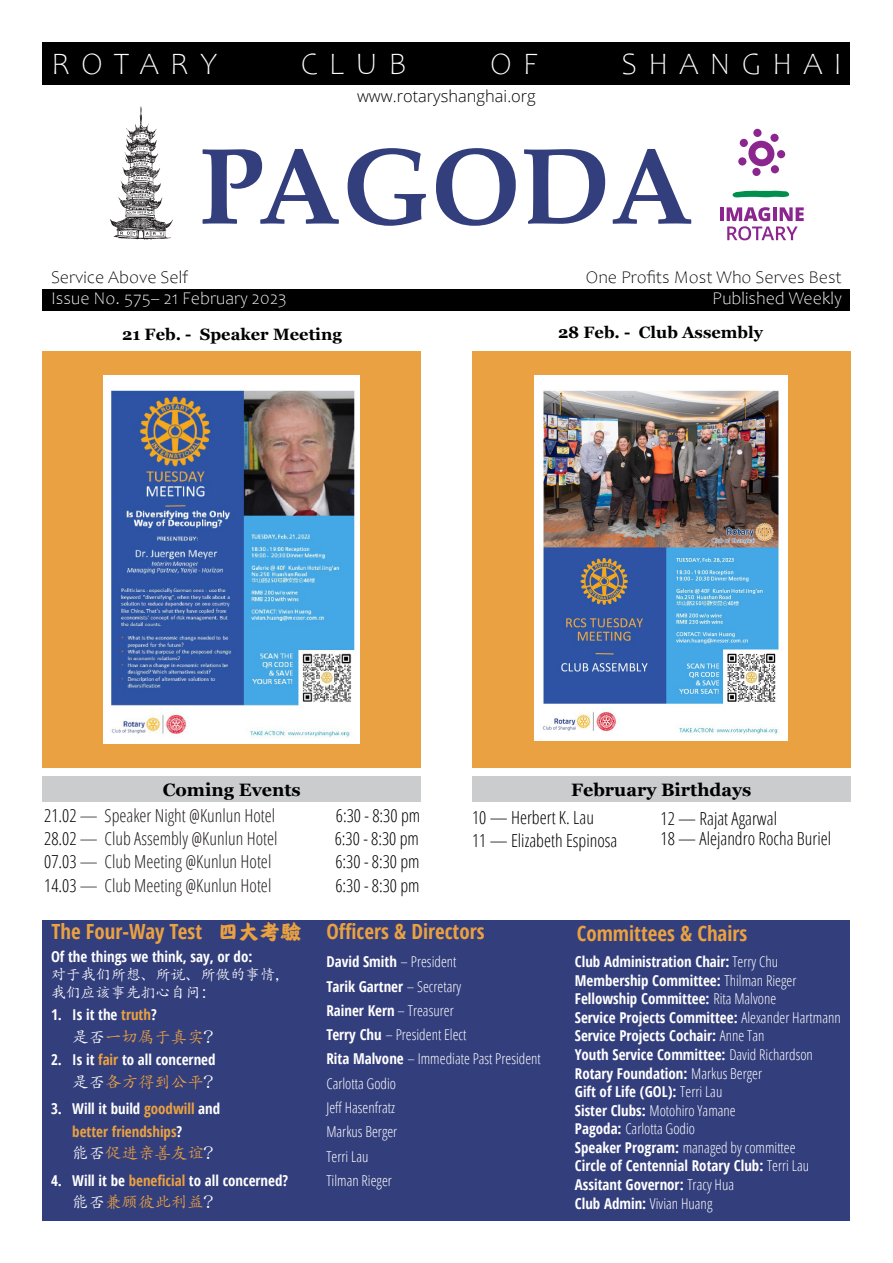
<style>
.page{position:relative;width:893px;height:1263px;background:#fff}
.page>*{position:absolute;margin:0;border:0;box-sizing:border-box;transform-origin:0 0}
.t1{font:700 107.55px "Palatino Linotype";color:#333e7c}
.t2{font:300 31.35px "Candara";letter-spacing:.35em;color:#fff}
.t3{font:700 20.85px "Open Sans Condensed";color:#eaa141}
.event_indented_tabbe{font:300 18px "Open Sans Condensed";color:#231f20}
.event_indented_tabbe-2{font:300 18px "Open Sans Condensed";color:#000}
.candara_black_12{font:300 18px "Candara";color:#000}
.t4{font:300 18px "Candara";color:#fff}
.Georgia_black_12{font:700 18px "Georgia";color:#000}
.Georgia_black_12-2{font:700 16.5px "Georgia";color:#000}
.t5{font:16.5px "Adobe Kaiti Std";color:#eaa141}
.open_black_12{font:300 16.5px "Open Sans";color:#000}
.off__dir__com_Strong{font:700 15px/18px "Open Sans Condensed";color:#fff}
.off__dir__com_Strong-2{font:300 15px "Open Sans Condensed";color:#fff}
.t6{font:700 15px/22.4px "Open Sans Condensed";color:#eaa141}
.s1{color:#000}
.s2{font-family:"HY Tang Mei Ren F";font-weight:400}
.s3{font-weight:300}
.s4{font-weight:700}
.s5{font-family:"Adobe Kaiti Std";font-weight:400}
.s6{color:#eaa141}
.s7{color:#fff}
</style>
<div class="page">
<svg style="left:110px;top:106px;width:63px;height:133px"></svg>
<hr style="left:720px;top:207px;width:4px;height:14px;background:#8c268f">
<svg style="left:727px;top:207px;width:77px;height:33px"></svg>
<svg style="left:748px;top:141px;width:27px;height:25px"></svg>
<svg style="left:738px;top:157px;width:9px;height:9px"></svg>
<div style="left:740px;top:139px;width:8px;height:8px;background:#8c268f;border-radius:50%"></div>
<div style="left:753px;top:129px;width:9px;height:8px;background:#8c268f;border-radius:50%"></div>
<div style="left:770px;top:134px;width:9px;height:8px;background:#8c268f;border-radius:50%"></div>
<div style="left:777px;top:150px;width:8px;height:8px;background:#8c268f;border-radius:50%"></div>
<div style="left:771px;top:165px;width:8px;height:8px;background:#8c268f;border-radius:50%"></div>
<div style="left:752px;top:168px;width:9px;height:8px;background:#8c268f;border-radius:50%"></div>
<svg style="left:732px;top:191px;width:57px;height:6px"></svg>
<div style="left:43px;top:920px;width:807px;height:300px;background:#333e7c"></div>
<div style="left:43px;top:776px;width:378px;height:26px;background:#cbccce"></div>
<div style="left:472px;top:776px;width:378px;height:26px;background:#cbccce"></div>
<div style="left:43px;top:43px;width:807px;height:42px;background:#000"></div>
<div style="left:43px;top:289px;width:807px;height:21px;background:#000"></div>
<div style="left:472px;top:351px;width:378px;height:417px;background:#eaa141"></div>
<div style="left:42px;top:351px;width:379px;height:417px;background:#eaa141"></div>
<img style="left:104px;top:375px;width:255px;height:369px">
<img style="left:535px;top:375px;width:253px;height:365px">
<p class="t2" style="left:51px;top:46px;width:168px">ROTARY</p>
<p class="t2" style="left:301px;top:46px;width:107px">CLUB</p>
<p class="t2" style="left:490px;top:46px;width:49px">O F</p>
<p class="t2" style="left:621px;top:46px;width:222px">SHANGHAI</p>
<p class="open_black_12" style="left:357px;top:85px;width:180px">www.rotaryshanghai.org</p>
<p class="t1" style="left:199px;top:111px;width:496px">PAGODA</p>
<p class="candara_black_12" style="left:51px;top:268px;width:139px">Service Above Self</p>
<p class="candara_black_12" style="left:586px;top:268px;width:257px">One Profits Most Who Serves Best</p>
<p class="t4" style="left:51px;top:288px;width:237px">Issue No. 575– 21 February 2023</p>
<p class="t4" style="left:712px;top:289px;width:131px">Published Weekly</p>
<p class="Georgia_black_12-2" style="left:122px;top:321px;width:221px">21 Feb. - Speaker Meeting</p>
<p class="Georgia_black_12-2" style="left:558px;top:320px;width:207px">28 Feb. - Club Assembly</p>
<p class="Georgia_black_12" style="left:163px;top:776px;width:140px">Coming Events</p>
<p class="Georgia_black_12" style="left:571px;top:776px;width:182px">February Birthdays</p>
<p class="event_indented_tabbe-2" style="left:472px;top:805px;width:123px">10 — Herbert K. Lau</p>
<p class="event_indented_tabbe-2" style="left:472px;top:829px;width:147px">11 — Elizabeth Espinosa</p>
<p class="event_indented_tabbe" style="left:44px;top:803px;width:233px"><span class="s1">21.02</span> — Speaker Night @Kunlun Hotel</p>
<p class="event_indented_tabbe-2" style="left:336px;top:803px;width:86px">6:30 - 8:30 pm</p>
<p class="event_indented_tabbe" style="left:44px;top:826px;width:235px"><span class="s1">28.02</span> — Club Assembly @Kunlun Hotel</p>
<p class="event_indented_tabbe-2" style="left:335px;top:826px;width:86px">6:30 - 8:30 pm</p>
<p class="event_indented_tabbe" style="left:44px;top:850px;width:229px"><span class="s1">07.03</span> — Club Meeting @Kunlun Hotel</p>
<p class="event_indented_tabbe-2" style="left:335px;top:850px;width:86px">6:30 - 8:30 pm</p>
<p class="event_indented_tabbe" style="left:44px;top:873px;width:229px"><span class="s1">14.03</span> — Club Meeting @Kunlun Hotel</p>
<p class="event_indented_tabbe-2" style="left:335px;top:873px;width:86px">6:30 - 8:30 pm</p>
<p class="event_indented_tabbe-2" style="left:660px;top:806px;width:118px">12 — Rajat Agarwal</p>
<p class="event_indented_tabbe-2" style="left:660px;top:826px;width:172px">18 — Alejandro Rocha Buriel</p>
<p class="t3" style="left:52px;top:917px;width:251px">The Four-Way Test <span class="s2">四大考验</span></p>
<p class="t3" style="left:326px;top:917px;width:160px">Officers &amp; Directors</p>
<p class="t3" style="left:577px;top:919px;width:172px">Committees &amp; Chairs</p>
<p class="off__dir__com_Strong" style="left:326px;top:952px;width:132px">David Smith <span class="s3">– President</span></p>
<p class="off__dir__com_Strong" style="left:326px;top:977px;width:136px">Tarik Gartner <span class="s3">– Secretary</span></p>
<p class="off__dir__com_Strong" style="left:326px;top:1001px;width:129px">Rainer Kern <span class="s3">– Treasurer</span></p>
<p class="off__dir__com_Strong-2" style="left:326px;top:1024px;width:141px"><span class="s4">Terry Chu</span> – President Elect</p>
<p class="off__dir__com_Strong-2" style="left:326px;top:1049px;width:216px"><span class="s4">Rita Malvone</span> – Immediate Past President</p>
<p class="off__dir__com_Strong-2" style="left:326px;top:1073px;width:71px">Carlotta Godio</p>
<p class="off__dir__com_Strong-2" style="left:326px;top:1097px;width:70px">Jeff Hasenfratz</p>
<p class="off__dir__com_Strong-2" style="left:326px;top:1122px;width:72px">Markus Berger</p>
<p class="off__dir__com_Strong-2" style="left:326px;top:1146px;width:44px">Terri Lau</p>
<p class="off__dir__com_Strong-2" style="left:326px;top:1170px;width:67px">Tilman Rieger</p>
<p class="off__dir__com_Strong" style="left:51px;top:947px;width:241px">Of the things we think, say, or do:<br><span class="s5">对于我们所想、所说、所做的事情，我们应该事先扪心自问：</span></p>
<p class="off__dir__com_Strong" style="left:51px;top:1005px;width:107px">1. Is it the <span class="s6">truth</span>?</p>
<p class="t5" style="left:72px;top:1026px;width:149px"><span class="s7">是否</span>一切属于真实<span class="s7">？</span></p>
<p class="off__dir__com_Strong" style="left:51px;top:1050px;width:166px">2. Is it <span class="s6">fair</span> to all concerned</p>
<p class="t5" style="left:72px;top:1071px;width:149px"><span class="s7">是否</span>各方得到公平<span class="s7">？</span></p>
<p class="t6" style="left:72px;top:1097px;width:149px;text-indent:-21px"><span class="s7">3. Will it build</span> goodwill <span class="s7">and </span>better friendships<span class="s7">?</span></p>
<p class="t5" style="left:72px;top:1143px;width:149px"><span class="s7">能否</span>促进亲善友谊<span class="s7">？</span></p>
<p class="off__dir__com_Strong" style="left:51px;top:1171px;width:239px">4. Will it be <span class="s6">beneficial</span> to all concerned?</p>
<p class="t5" style="left:72px;top:1192px;width:149px"><span class="s7">能否</span>兼顾彼此利益<span class="s7">？</span></p>
<p class="off__dir__com_Strong" style="left:575px;top:952px;width:205px">Club Administration Chair: <span class="s3">Terry Chu</span></p>
<p class="off__dir__com_Strong" style="left:575px;top:971px;width:223px">Membership Committee: <span class="s3">Thilman Rieger</span></p>
<p class="off__dir__com_Strong" style="left:575px;top:989px;width:203px">Fellowship Committee: <span class="s3">Rita Malvone</span></p>
<p class="off__dir__com_Strong" style="left:575px;top:1008px;width:267px">Service Projects Committee: <span class="s3">Alexander Hartmann</span></p>
<p class="off__dir__com_Strong" style="left:575px;top:1027px;width:191px">Service Projects Cochair: <span class="s3">Anne Tan</span></p>
<p class="off__dir__com_Strong" style="left:575px;top:1045px;width:240px">Youth Service Committee: <span class="s3">David Richardson</span></p>
<p class="off__dir__com_Strong" style="left:575px;top:1064px;width:189px">Rotary Foundation: <span class="s3">Markus Berger</span></p>
<p class="off__dir__com_Strong" style="left:575px;top:1082px;width:149px">Gift of Life (GOL): <span class="s3">Terri Lau</span></p>
<p class="off__dir__com_Strong-2" style="left:575px;top:1100px;width:162px"><span class="s4">Sister Clubs:</span> Motohiro Yamane</p>
<p class="off__dir__com_Strong-2" style="left:575px;top:1119px;width:122px"><span class="s4">Pagoda:</span> Carlotta Godio</p>
<p class="off__dir__com_Strong-2" style="left:575px;top:1137px;width:222px"><span class="s4">Speaker Program:</span> managed by committee</p>
<p class="off__dir__com_Strong" style="left:575px;top:1156px;width:236px">Circle of Centennial Rotary Club: <span class="s3">Terri Lau</span></p>
<p class="off__dir__com_Strong" style="left:575px;top:1175px;width:161px">Assitant Governor: <span class="s3">Tracy Hua</span></p>
<p class="off__dir__com_Strong-2" style="left:575px;top:1193px;width:139px"><span class="s4">Club Admin:</span> Vivian Huang</p>
</div>
